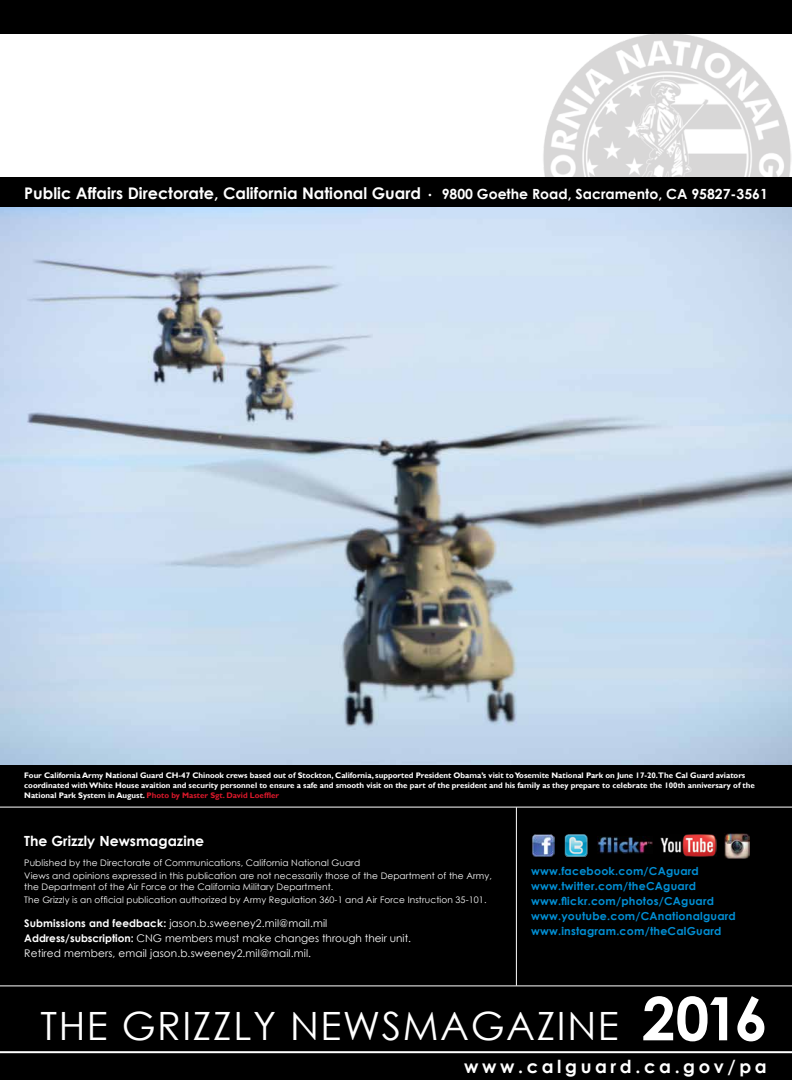
<style>
.page{position:relative;width:792px;height:1080px;background:#000}
.page>*{position:absolute;margin:0;border:0;box-sizing:border-box;transform-origin:0 0}
.t1{font:39px "Century Gothic";letter-spacing:.04em;color:#fff}
.t2{font:700 18px "Century Gothic";letter-spacing:.2em;color:#fff}
.t3{font:700 16px "Century Gothic";color:#fff}
.t4{font:700 14px "Century Gothic";color:#fff}
.t5{font:700 11px/15px "Century Gothic";letter-spacing:.02em;color:#008fd5}
.t6{font:10.5px/15.2px "Century Gothic";letter-spacing:.01em;color:#fff}
.t7{font:9px/13.2px "Century Gothic";letter-spacing:.01em;color:#fff}
.t8{font:700 8px/10px "Gill Sans";color:#fff}
.s1{font-size:14px}
.s2{color:#d9182a}
.s3{font-weight:700}
.s4{font-weight:700;font-size:60px}
</style>
<div class="page">
<div style="left:0;top:34px;width:792px;height:142px;background:#fff"></div>
<img style="left:543px;top:34px;width:249px;height:142px">
<hr style="left:516px;top:807px;width:1px;height:179px;background:#fff">
<hr style="left:0;top:1051px;width:792px;height:2px;background:#fff">
<img style="left:532px;top:834px;width:22px;height:23px">
<img style="left:598px;top:836px;width:54px;height:18px">
<img style="left:565px;top:834px;width:23px;height:23px">
<img style="left:661px;top:834px;width:55px;height:22px">
<hr style="left:0;top:807px;width:792px;height:1px;background:#fff">
<hr style="left:0;top:985px;width:792px;height:1px;background:#fff">
<img style="left:725px;top:834px;width:24px;height:24px">
<img style="left:0;top:207px;width:792px;height:558px">
<h3 class="t3" style="left:24px;top:181px;width:745px">Public Affairs Directorate, California National Guard . <span class="s1">9800 Goethe Road, Sacramento, CA 95827-3561</span></h3>
<p class="t8" style="left:24px;top:770px;width:732px">Four California Army National Guard CH-47 Chinook crews based out of Stockton, California, supported President Obama’s visit to Yosemite National Park on June 17-20.The Cal Guard aviators coordinated with White House avaition and security personnel to ensure a safe and smooth visit on the part of the president and his family as they prepare to celebrate the 100th anniversary of the<br>National Park System in August. <span class="s2">Photo by Master Sgt. David Loeffler</span></p>
<h3 class="t4" style="left:24px;top:830px;width:181px">The Grizzly Newsmagazine</h3>
<p class="t7" style="left:24px;top:856px;width:469px">Published by the Directorate of Communications, California National Guard<br>Views and opinions expressed in this publication are not necessarily those of the Department of the Army,</p>
<p class="t7" style="left:24px;top:880px;width:464px">the Department of the Air Force or the California Military Department.<br>The Grizzly is an official publication authorized by Army Regulation 360-1 and Air Force Instruction 35-101.</p>
<h3 class="t6" style="left:24px;top:915px;width:388px"><span class="s3">Submissions and feedback:</span> jason.b.sweeney2.mil@mail.mil<br><span class="s3">Address/subscription:</span> CNG members must make changes through their unit.<br>Retired members, email jason.b.sweeney2.mil@mail.mil.</h3>
<h3 class="t5" style="left:531px;top:863px;width:206px">www.facebook.com/CAguard www.twitter.com/theCAguard www.flickr.com/photos/CAguard www.youtube.com/CAnationalguard www.instagram.com/theCalGuard</h3>
<h1 class="t1" style="left:40px;top:999px;width:729px">THE GRIZZLY NEWSMAGAZINE <span class="s4">2016</span></h1>
<h2 class="t2" style="left:464px;top:1053px;width:304px">www.calguard.ca.gov/pa</h2>
</div>
